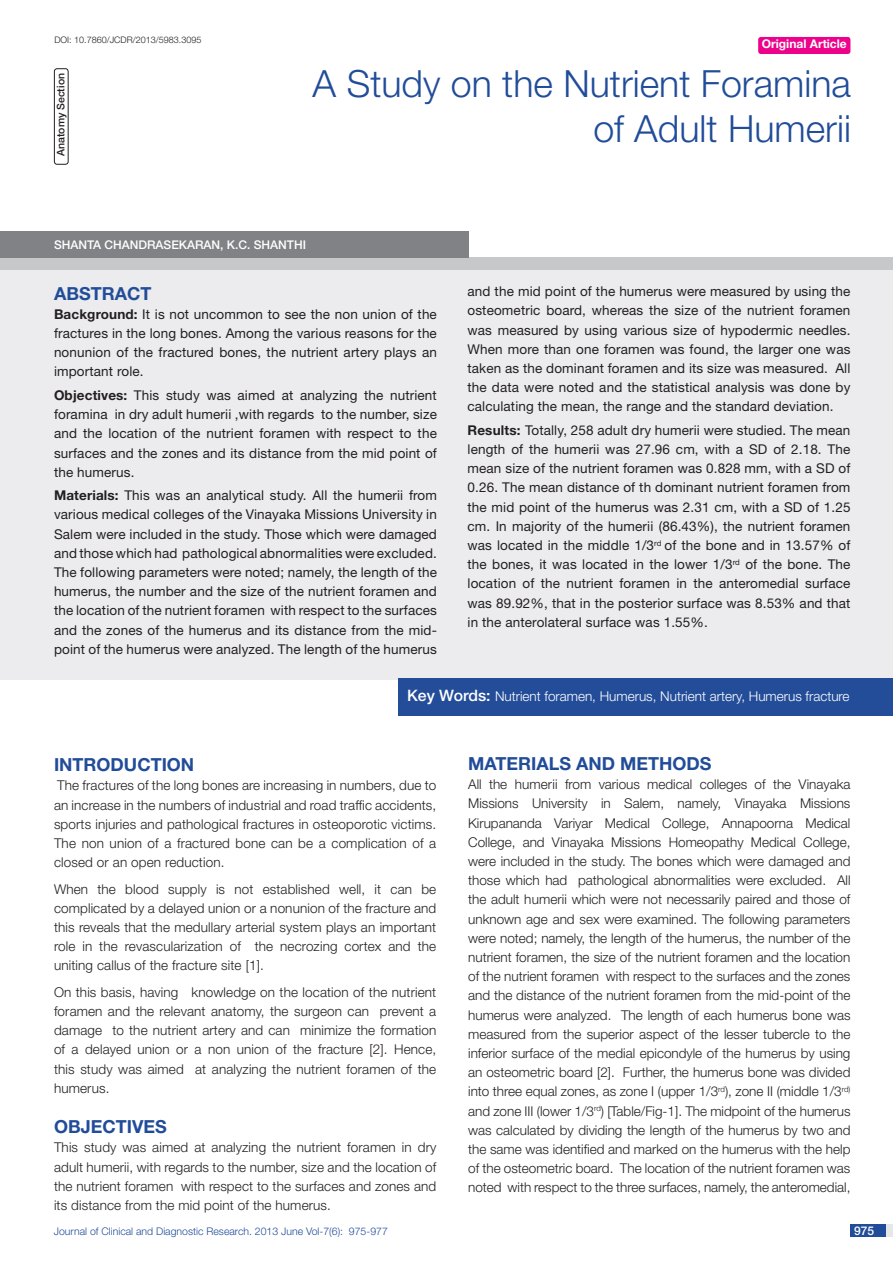
<style>
.page{position:relative;width:893px;height:1263px;background:#fff}
.page>*{position:absolute;margin:0;border:0;box-sizing:border-box;transform-origin:0 0}
.t1{font:300 37.5px/45px "Helvetica Neue";color:#214c99;text-align:right}
.Level_1{font:700 18px "Helvetica Neue";color:#214c99}
.Body_text{font:700 18px "Helvetica Neue";color:#214c99}
.Abstract_head{font:700 18px "Helvetica Neue";color:#214c99}
.Body_text-2{font:300 13.5px/19.2px "Helvetica Neue";letter-spacing:.01em;color:#231f20;text-align:justify}
.Body_text-3{font:13.5px/19.2px "Helvetica Neue";letter-spacing:.01em;color:#231f20;text-align:justify}
.t2{font:300 13.5px "Helvetica Neue";color:#fff}
.Author{font:500 12px "Helvetica Neue";color:#fff}
.t3{font:700 12px "Helvetica Neue";color:#fff}
.t4{font:300 10.5px "Helvetica Neue";color:#214c99}
.t5{font:500 10.5px "Helvetica Neue";color:#231f20}
.DOI{font:300 9px "Helvetica Neue";color:#231f20}
.s1{color:#244d99}
.s2{font-weight:700}
.s3{font-weight:500;font-size:15.75px}
</style>
<div class="page">
<div style="left:850px;top:1224px;width:43px;height:13px;background:#e6e7e9"></div>
<div style="left:850px;top:1224px;width:35px;height:13px;background:#214c99"></div>
<div style="left:758px;top:37px;width:92px;height:17px;background:#ed028c;border-radius:3px"></div>
<div style="left:0;top:265px;width:893px;height:414px;background:#ececee"></div>
<div style="left:0;top:257px;width:893px;height:12px;background:#c7c8ca"></div>
<div style="left:399px;top:678px;width:494px;height:37px;background:#244d99"></div>
<div style="left:0;top:231px;width:468px;height:27px;background:#808285"></div>
<div style="left:54px;top:68px;width:15px;height:97px;border:1px solid #231f20;border-radius:3px"></div>
<p class="DOI" style="left:54px;top:35px;width:148px">DOI: 10.7860/JCDR/2013/5983.3095</p>
<p class="t3" style="left:762px;top:37px;width:87px">Original Article</p>
<p class="t1" style="left:313px;top:60px;width:540px">A Study on the Nutrient Foramina of Adult Humerii</p>
<p class="t5" style="left:54px;top:156px;width:84px;rotate:-90deg">ANATOMY SECTION</p>
<p class="Author" style="left:54px;top:238px;width:254px">SHANTA CHANDRASEKARAN, K.C. SHANTHI</p>
<p class="Abstract_head" style="left:54px;top:282px;width:99px">ABST<span class="s1">RAC</span>T</p>
<p class="Body_text-3" style="left:54px;top:304px;width:384px"><span class="s2">Background:</span> It is not uncommon to see the non union of the fractures in the long bones. Among the various reasons for the nonunion of the fractured bones, the nutrient artery plays an important role.</p>
<p class="Body_text-3" style="left:54px;top:385px;width:384px"><span class="s2">Objectives:</span> This study was aimed at analyzing the nutrient foramina in dry adult humerii ,with regards to the number, size and the location of the nutrient foramen with respect to the surfaces and the zones and its distance from the mid point of the humerus.</p>
<p class="Body_text-3" style="left:54px;top:486px;width:384px"><span class="s2">Materials:</span> This was an analytical study. All the humerii from various medical colleges of the Vinayaka Missions University in Salem were included in the study. Those which were damaged and those which had pathological abnormalities were excluded.<br>The following parameters were noted; namely, the length of the humerus, the number and the size of the nutrient foramen and the location of the nutrient foramen with respect to the surfaces and the zones of the humerus and its distance from the mid&shy;point of the humerus were analyzed. The length of the humerus</p>
<p class="Body_text-3" style="left:468px;top:282px;width:384px">and the mid point of the humerus were measured by using the osteometric board, whereas the size of the nutrient foramen was measured by using various size of hypodermic needles.<br>When more than one foramen was found, the larger one was taken as the dominant foramen and its size was measured. All the data were noted and the statistical analysis was done by calculating the mean, the range and the standard deviation.</p>
<p class="Body_text-3" style="left:468px;top:420px;width:384px"><span class="s2">Results:</span> Totally, 258 adult dry humerii were studied. The mean length of the humerii was 27.96 cm, with a SD of 2.18. The mean size of the nutrient foramen was 0.828 mm, with a SD of 0.26. The mean distance of th dominant nutrient foramen from the mid point of the humerus was 2.31 cm, with a SD of 1.25 cm. In majority of the humerii (86.43%), the nutrient foramen was located in the middle 1/3<sup>rd</sup> of the bone and in 13.57% of the bones, it was located in the lower 1/3<sup>rd</sup> of the bone. The location of the nutrient foramen in the anteromedial surface was 89.92%, that in the posterior surface was 8.53% and that in the anterolateral surface was 1.55%.</p>
<p class="t2" style="left:407px;top:688px;width:444px"><span class="s3">KEY WORDS:</span> Nutrient foramen, Humerus, Nutrient artery, Humerus fracture</p>
<p class="Level_1" style="left:54px;top:753px;width:33px">Intro</p>
<p class="Level_1" style="left:111px;top:753px;width:39px">ductio</p>
<p class="Level_1" style="left:181px;top:753px;width:15px">n</p>
<p class="Body_text-2" style="left:54px;top:776px;width:384px">The fractures of the long bones are increasing in numbers, due to an increase in the numbers of industrial and road traffic accidents, sports injuries and pathological fractures in osteoporotic victims.<br>The non union of a fractured bone can be a complication of a closed or an open reduction.</p>
<p class="Body_text-2" style="left:54px;top:879px;width:384px">When the blood supply is not established well, it can be complicated by a delayed union or a nonunion of the fracture and this reveals that the medullary arterial system plays an important role in the revascularization of the necrozing cortex and the uniting callus of the fracture site [1].</p>
<p class="Body_text-2" style="left:54px;top:982px;width:384px">On this basis, having knowledge on the location of the nutrient foramen and the relevant anatomy, the surgeon can prevent a damage to the nutrient artery and can minimize the formation of a delayed union or a non union of the fracture [2]. Hence, this study was aimed at analyzing the nutrient foramen of the humerus.</p>
<p class="Level_1" style="left:54px;top:1116px;width:112px">Objectives</p>
<p class="Body_text-2" style="left:54px;top:1138px;width:384px">This study was aimed at analyzing the nutrient foramen in dry adult humerii, with regards to the number, size and the location of the nutrient foramen with respect to the surfaces and zones and its distance from the mid point of the humerus.</p>
<p class="Body_text" style="left:468px;top:752px;width:245px">MATERIALS AND METHODS</p>
<p class="Body_text-2" style="left:468px;top:774px;width:384px">All the humerii from various medical colleges of the Vinayaka Missions University in Salem, namely, Vinayaka Missions Kirupananda Variyar Medical College, Annapoorna Medical College, and Vinayaka Missions Homeopathy Medical College, were included in the study. The bones which were damaged and those which had pathological abnormalities were excluded. All the adult humerii which were not necessarily paired and those of unknown age and sex were examined. The following parameters were noted; namely, the length of the humerus, the number of the nutrient foramen, the size of the nutrient foramen and the location of the nutrient foramen with respect to the surfaces and the zones and the distance of the nutrient foramen from the mid-point of the humerus were analyzed. The length of each humerus bone was measured from the superior aspect of the lesser tubercle to the inferior surface of the medial epicondyle of the humerus by using an osteometric board [2]. Further, the humerus bone was divided into three equal zones, as zone I (upper 1/3<sup>rd</sup>), zone II (middle 1/3<sup>rd) </sup>and zone III (lower 1/3<sup>rd</sup>) [Table/Fig-1]. The midpoint of the humerus was calculated by dividing the length of the humerus by two and the same was identified and marked on the humerus with the help of the osteometric board. The location of the nutrient foramen was noted with respect to the three surfaces, namely, the anteromedial,</p>
<p class="t4" style="left:54px;top:1225px;width:336px">Journal of Clinical and Diagnostic Research. 2013 June Vol-7(6): 975-977</p>
<p class="Author" style="left:854px;top:1223px;width:22px">975</p>
</div>
